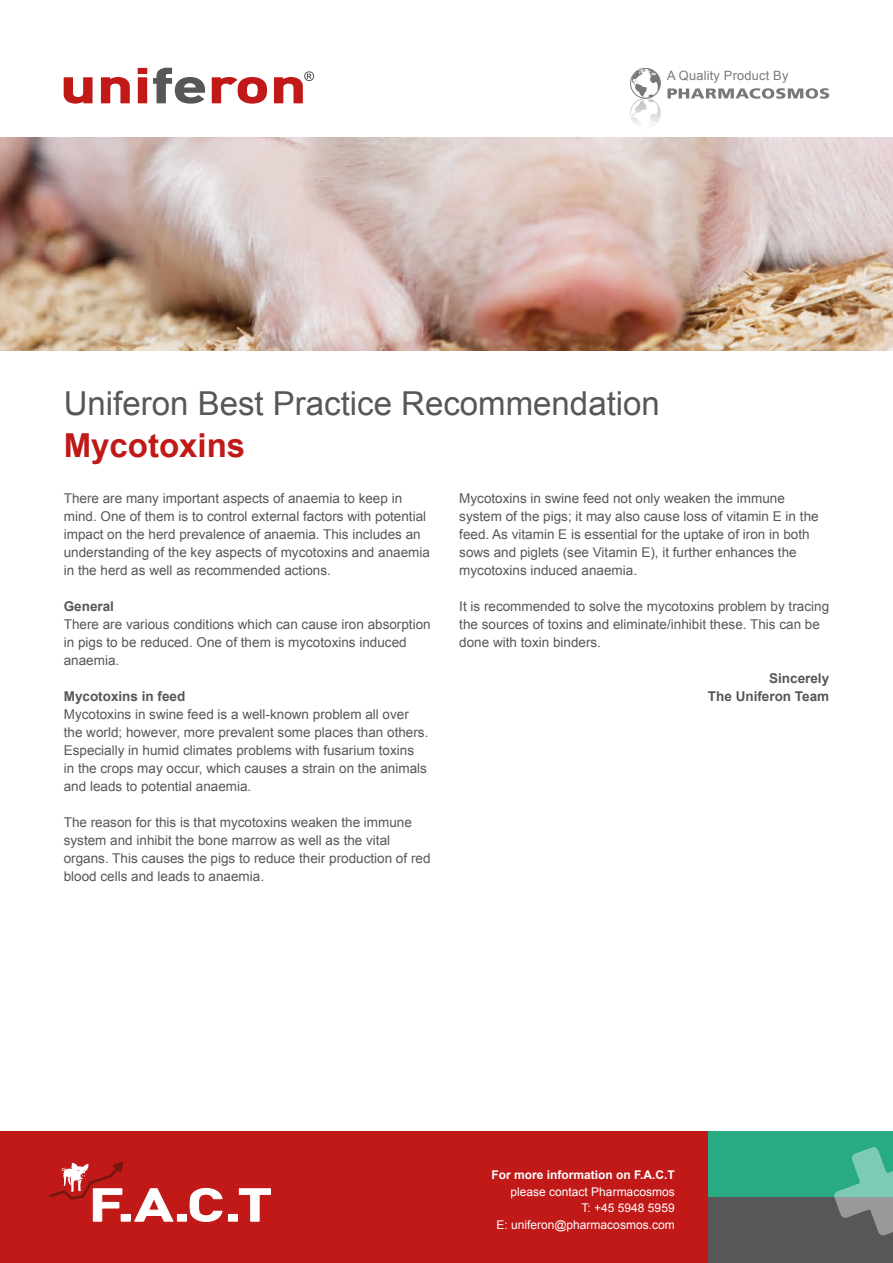
<style>
.page{position:relative;width:893px;height:1263px;background:#fff}
.page>*{position:absolute;margin:0;border:0;box-sizing:border-box;transform-origin:0 0}
.t1{font:700 45.6px "DIN Pro";color:#fff;scale:1.34 1}
.t2{font:33px "Arial";color:#585757}
.t3{font:700 33px "Arial";color:#c11818}
.t4{font:13.5px/18px "Arial";color:#585757}
.t5{font:700 13.5px/18px "Arial";color:#585757;text-align:right}
.t6{font:12.9px "Arial";letter-spacing:.015em;color:#585757}
.t7{font:12px/16.5px "Arial";color:#fff;text-align:right}
.t8{font:700 12px "Arial";color:#fff}
</style>
<div class="page">
<svg style="left:64px;top:68px;width:83px;height:36px"></svg>
<svg style="left:153px;top:68px;width:52px;height:36px"></svg>
<svg style="left:212px;top:71px;width:102px;height:33px"></svg>
<svg style="left:667px;top:88px;width:162px;height:11px"></svg>
<div style="left:630px;top:68px;width:31px;height:31px;border:1px solid #585757;border-radius:50%"></div>
<svg style="left:632px;top:69px;width:28px;height:56px"></svg>
<div style="left:630px;top:98px;width:31px;height:31px;border:1px solid #585757;border-radius:50%"></div>
<div style="left:0;top:1131px;width:893px;height:132px;background:#c11818"></div>
<div style="left:708px;top:1197px;width:185px;height:66px;background:#585757"></div>
<div style="left:708px;top:1131px;width:185px;height:66px;background:#28aa83"></div>
<div style="left:121px;top:1214px;width:10px;height:8px;border:1px solid #fff"></div>
<svg style="left:134px;top:1188px;width:40px;height:34px"></svg>
<div style="left:177px;top:1214px;width:10px;height:8px;border:1px solid #fff"></div>
<svg style="left:189px;top:1188px;width:34px;height:34px"></svg>
<div style="left:228px;top:1214px;width:10px;height:8px;border:1px solid #fff"></div>
<svg style="left:238px;top:1188px;width:33px;height:34px"></svg>
<svg style="left:49px;top:1162px;width:77px;height:60px"></svg>
<svg style="left:834px;top:1147px;width:59px;height:89px"></svg>
<img style="left:0;top:138px;width:893px;height:212px">
<p class="t6" style="left:667px;top:67px;width:123px">A Quality Product By</p>
<h2 class="t2" style="left:64px;top:382px;width:598px">Uniferon Best Practice Recommendation</h2>
<h2 class="t3" style="left:64px;top:424px;width:183px">Mycotoxins</h2>
<p class="t4" style="left:64px;top:489px;width:368px">There are many important aspects of anaemia to keep in mind. One of them is to control external factors with potential impact on the herd prevalence of anaemia. This includes an understanding of the key aspects of mycotoxins and anaemia in the herd as well as recommended actions.</p>
<p class="t5" style="left:64px;top:598px;width:52px">General</p>
<p class="t4" style="left:64px;top:615px;width:368px">There are various conditions which can cause iron absorption in pigs to be reduced. One of them is mycotoxins induced anaemia.</p>
<p class="t5" style="left:64px;top:688px;width:123px">Mycotoxins in feed</p>
<p class="t4" style="left:64px;top:705px;width:366px">Mycotoxins in swine feed is a well-known problem all over the world; however, more prevalent some places than others.<br>Especially in humid climates problems with fusarium toxins<br>in the crops may occur, which causes a strain on the animals and leads to potential anaemia.</p>
<p class="t4" style="left:64px;top:813px;width:368px">The reason for this is that mycotoxins weaken the immune system and inhibit the bone marrow as well as the vital organs. This causes the pigs to reduce their production of red blood cells and leads to anaemia.</p>
<p class="t4" style="left:459px;top:489px;width:361px">Mycotoxins in swine feed not only weaken the immune system of the pigs; it may also cause loss of vitamin E in the feed. As vitamin E is essential for the uptake of iron in both sows and piglets (see Vitamin E), it further enhances the mycotoxins induced anaemia.</p>
<p class="t4" style="left:459px;top:597px;width:371px">It is recommended to solve the mycotoxins problem by tracing the sources of toxins and eliminate/inhibit these. This can be done with toxin binders.</p>
<p class="t5" style="left:708px;top:670px;width:123px">Sincerely<br>The Uniferon Team</p>
<h1 class="t1" style="left:88px;top:1174px;width:139px">F.A.C.T</h1>
<p class="t8" style="left:491px;top:1167px;width:185px">For more information on F.A.C.T</p>
<p class="t7" style="left:496px;top:1183px;width:180px">please contact Pharmacosmos<br>T: +45 5948 5959<br>E: uniferon@pharmacosmos.com</p>
</div>
